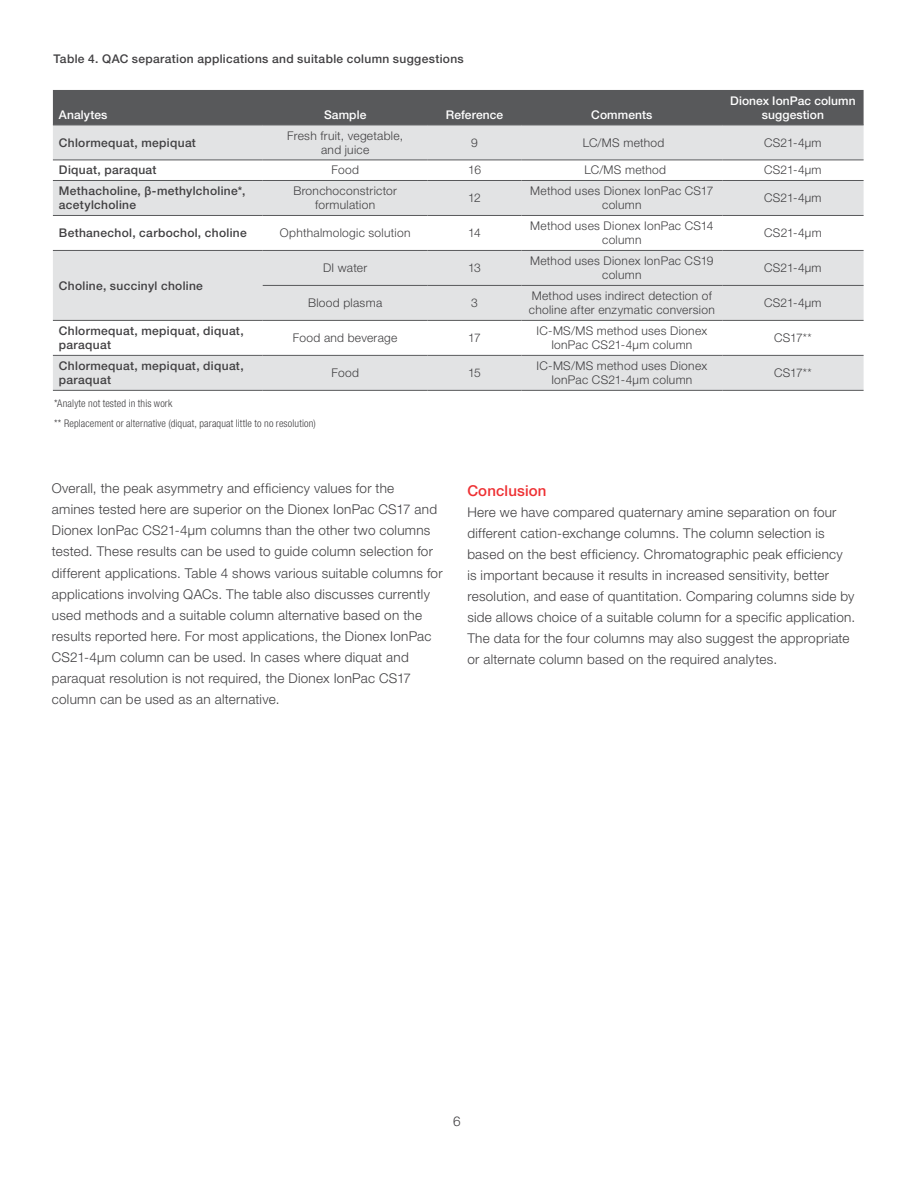
<style>
.page{position:relative;width:918px;height:1188px;background:#fff}
.page>*{position:absolute;margin:0;border:0;box-sizing:border-box;transform-origin:0 0}
.t1{font:500 15px "Helvetica Neue LTW1 G";letter-spacing:.01em;color:#ee3134}
.t2{font:300 13.5px/21px "Helvetica Neue LTW1 G";letter-spacing:.02em;color:#414042}
.t3{font:300 12px/14.4px "Helvetica Neue LTW1 G";letter-spacing:.025em;color:#414042;text-align:center}
.t4{font:500 12px/14.4px "Helvetica Neue LTW1 G";letter-spacing:.03em;color:#414042}
.t5{font:500 12px/14.4px "Helvetica Neue LTW1 G";letter-spacing:.01em;color:#fff;text-align:center}
.t6{font:300 condensed 10.5px/20.2px "Helvetica Neue LTW1 G";letter-spacing:.01em;color:#414042}
</style>
<div class="page">
<div style="left:53px;top:90px;width:811px;height:35px;background:#58595b"></div>
<div style="left:53px;top:126px;width:811px;height:264px;background:#e2e3e4"></div>
<svg style="left:53px;top:161px;width:811px;height:194px;fill:#e2e3e4"></svg>
<hr style="left:53px;top:125px;width:210px;height:1px;background:#58595b">
<hr style="left:263px;top:125px;width:165px;height:1px;background:#58595b">
<hr style="left:428px;top:125px;width:93px;height:1px;background:#58595b">
<hr style="left:521px;top:125px;width:201px;height:1px;background:#58595b">
<hr style="left:722px;top:125px;width:142px;height:1px;background:#58595b">
<hr style="left:53px;top:160px;width:210px;height:1px;background:#58595b">
<hr style="left:263px;top:160px;width:165px;height:1px;background:#58595b">
<hr style="left:428px;top:160px;width:93px;height:1px;background:#58595b">
<hr style="left:521px;top:160px;width:201px;height:1px;background:#58595b">
<hr style="left:722px;top:160px;width:142px;height:1px;background:#58595b">
<hr style="left:53px;top:180px;width:210px;height:1px;background:#58595b">
<hr style="left:263px;top:180px;width:165px;height:1px;background:#58595b">
<hr style="left:428px;top:180px;width:93px;height:1px;background:#58595b">
<hr style="left:521px;top:180px;width:201px;height:1px;background:#58595b">
<hr style="left:722px;top:180px;width:142px;height:1px;background:#58595b">
<hr style="left:53px;top:215px;width:210px;height:1px;background:#58595b">
<hr style="left:263px;top:215px;width:165px;height:1px;background:#58595b">
<hr style="left:428px;top:215px;width:93px;height:1px;background:#58595b">
<hr style="left:521px;top:215px;width:201px;height:1px;background:#58595b">
<hr style="left:722px;top:215px;width:142px;height:1px;background:#58595b">
<hr style="left:53px;top:250px;width:210px;height:1px;background:#58595b">
<hr style="left:263px;top:250px;width:165px;height:1px;background:#58595b">
<hr style="left:428px;top:250px;width:93px;height:1px;background:#58595b">
<hr style="left:521px;top:250px;width:201px;height:1px;background:#58595b">
<hr style="left:722px;top:250px;width:142px;height:1px;background:#58595b">
<hr style="left:263px;top:285px;width:165px;height:1px;background:#58595b">
<hr style="left:428px;top:285px;width:93px;height:1px;background:#58595b">
<hr style="left:521px;top:285px;width:201px;height:1px;background:#58595b">
<hr style="left:722px;top:285px;width:142px;height:1px;background:#58595b">
<hr style="left:53px;top:320px;width:210px;height:1px;background:#58595b">
<hr style="left:263px;top:320px;width:165px;height:1px;background:#58595b">
<hr style="left:428px;top:320px;width:93px;height:1px;background:#58595b">
<hr style="left:521px;top:320px;width:201px;height:1px;background:#58595b">
<hr style="left:722px;top:320px;width:142px;height:1px;background:#58595b">
<hr style="left:53px;top:355px;width:210px;height:1px;background:#58595b">
<hr style="left:263px;top:355px;width:165px;height:1px;background:#58595b">
<hr style="left:428px;top:355px;width:93px;height:1px;background:#58595b">
<hr style="left:521px;top:355px;width:201px;height:1px;background:#58595b">
<hr style="left:722px;top:355px;width:142px;height:1px;background:#58595b">
<hr style="left:53px;top:390px;width:210px;height:1px;background:#58595b">
<hr style="left:263px;top:390px;width:165px;height:1px;background:#58595b">
<hr style="left:428px;top:390px;width:93px;height:1px;background:#58595b">
<hr style="left:521px;top:390px;width:201px;height:1px;background:#58595b">
<hr style="left:722px;top:390px;width:142px;height:1px;background:#58595b">
<p class="t4" style="left:53px;top:51px;width:412px">Table 4. QAC separation applications and suitable column suggestions</p>
<p class="t5" style="left:59px;top:107px;width:50px">Analytes</p>
<p class="t5" style="left:324px;top:107px;width:44px">Sample</p>
<p class="t5" style="left:446px;top:107px;width:59px">Reference</p>
<p class="t5" style="left:591px;top:107px;width:63px">Comments</p>
<p class="t5" style="left:730px;top:93px;width:127px">Dionex IonPac column suggestion</p>
<p class="t4" style="left:59px;top:135px;width:139px">Chlormequat, mepiquat</p>
<p class="t3" style="left:287px;top:128px;width:117px">Fresh fruit, vegetable, and juice</p>
<p class="t3" style="left:471px;top:135px;width:8px">9</p>
<p class="t3" style="left:583px;top:135px;width:83px">LC/MS method</p>
<p class="t3" style="left:764px;top:135px;width:59px">CS21-4µm</p>
<p class="t4" style="left:59px;top:163px;width:99px">Diquat, paraquat</p>
<p class="t3" style="left:331px;top:163px;width:29px">Food</p>
<p class="t3" style="left:468px;top:163px;width:14px">16</p>
<p class="t3" style="left:585px;top:163px;width:83px">LC/MS method</p>
<p class="t3" style="left:764px;top:163px;width:59px">CS21-4µm</p>
<p class="t4" style="left:59px;top:184px;width:188px">Methacholine, β-methylcholine*, acetylcholine</p>
<p class="t3" style="left:293px;top:184px;width:105px">Bronchoconstrictor formulation</p>
<p class="t3" style="left:468px;top:191px;width:14px">12</p>
<p class="t3" style="left:530px;top:184px;width:185px">Method uses Dionex IonPac CS17 column</p>
<p class="t3" style="left:764px;top:191px;width:59px">CS21-4µm</p>
<p class="t4" style="left:59px;top:226px;width:189px">Bethanechol, carbochol, choline</p>
<p class="t3" style="left:280px;top:226px;width:132px">Ophthalmologic solution</p>
<p class="t3" style="left:468px;top:226px;width:14px">14</p>
<p class="t3" style="left:530px;top:219px;width:185px">Method uses Dionex IonPac CS14 column</p>
<p class="t3" style="left:764px;top:226px;width:59px">CS21-4µm</p>
<p class="t4" style="left:59px;top:278px;width:146px">Choline, succinyl choline</p>
<p class="t3" style="left:323px;top:261px;width:46px">DI water</p>
<p class="t3" style="left:468px;top:261px;width:14px">13</p>
<p class="t3" style="left:530px;top:254px;width:185px">Method uses Dionex IonPac CS19 column</p>
<p class="t3" style="left:764px;top:261px;width:59px">CS21-4µm</p>
<p class="t3" style="left:308px;top:296px;width:76px">Blood plasma</p>
<p class="t3" style="left:471px;top:296px;width:8px">3</p>
<p class="t3" style="left:529px;top:289px;width:188px;text-align:left">Method uses indirect detection of choline after enzymatic conversion</p>
<p class="t3" style="left:764px;top:296px;width:59px">CS21-4µm</p>
<p class="t4" style="left:59px;top:324px;width:186px">Chlormequat, mepiquat, diquat, paraquat</p>
<p class="t3" style="left:293px;top:331px;width:106px">Food and beverage</p>
<p class="t3" style="left:468px;top:331px;width:14px">17</p>
<p class="t3" style="left:537px;top:323px;width:172px">IC-MS/MS method uses Dionex<br>IonPac CS21-4µm column</p>
<p class="t3" style="left:774px;top:331px;width:39px">CS17**</p>
<p class="t4" style="left:59px;top:359px;width:186px">Chlormequat, mepiquat, diquat, paraquat</p>
<p class="t3" style="left:331px;top:366px;width:29px">Food</p>
<p class="t3" style="left:468px;top:366px;width:14px">15</p>
<p class="t3" style="left:537px;top:358px;width:172px">IC-MS/MS method uses Dionex<br>IonPac CS21-4µm column</p>
<p class="t3" style="left:774px;top:366px;width:39px">CS17**</p>
<p class="t6" style="left:54px;top:393px;width:263px">*Analyte not tested in this work<br>** Replacement or alternative (diquat, paraquat little to no resolution)</p>
<p class="t2" style="left:52px;top:478px;width:392px">Overall, the peak asymmetry and efficiency values for the<br>amines tested here are superior on the Dionex IonPac CS17 and Dionex IonPac CS21-4µm columns than the other two columns tested. These results can be used to guide column selection for different applications. Table 4 shows various suitable columns for applications involving QACs. The table also discusses currently used methods and a suitable column alternative based on the results reported here. For most applications, the Dionex IonPac CS21-4µm column can be used. In cases where diquat and paraquat resolution is not required, the Dionex IonPac CS17 column can be used as an alternative.</p>
<p class="t1" style="left:467px;top:481px;width:81px">Conclusion</p>
<p class="t2" style="left:467px;top:501px;width:389px">Here we have compared quaternary amine separation on four different cation-exchange columns. The column selection is based on the best efficiency. Chromatographic peak efficiency is important because it results in increased sensitivity, better resolution, and ease of quantitation. Comparing columns side by side allows choice of a suitable column for a specific application.<br>The data for the four columns may also suggest the appropriate or alternate column based on the required analytes.</p>
<p class="t2" style="left:453px;top:1110px;width:9px">6</p>
</div>
